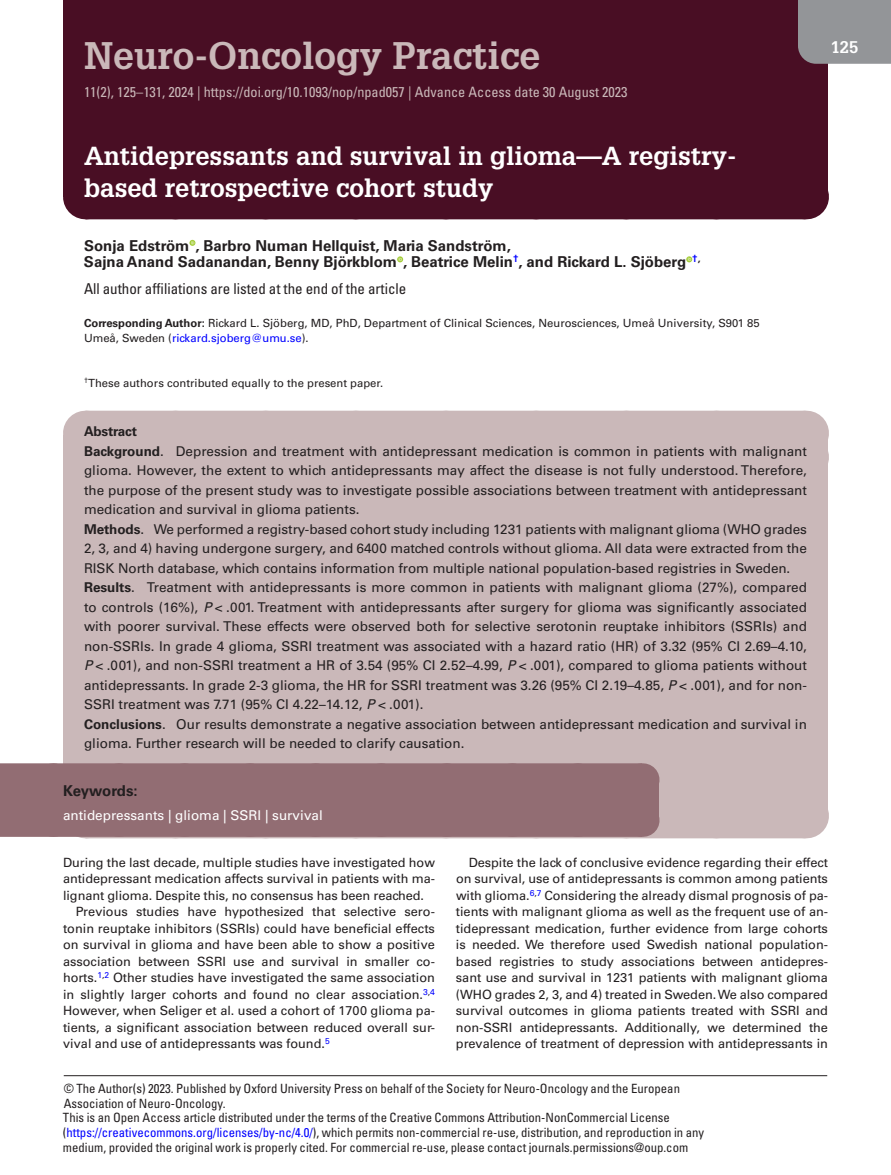
<style>
.page{position:relative;width:891px;height:1175px;background:#fff}
.page>*{position:absolute;margin:0;border:0;box-sizing:border-box;transform-origin:0 0}
.t1{font:700 37.5px "Glypha LT Std";color:#cab8b9}
.t2{font:700 25.5px/31.5px "Glypha LT Std";color:#fff}
.t3{font:700 16.5px "Glypha LT Std";color:#fff}
.t4{font:700 15px/16.5px "Univers LT Std";color:#231f20}
.t5{font:condensed 15px "Univers LT Std";color:#231f20}
.t6{font:condensed 14.25px "Univers LT Std";color:#cab8b9}
.t7{font:13.5px/19.5px "Univers LT Std";color:#231f20}
.t8{font:13.5px "Univers LT Std";color:#fff}
.t9{font:12.75px/16.5px "Univers LT Std";color:#231f20;text-align:justify}
.t10{font:condensed 12.75px/15px "Univers LT Std";color:#231f20}
.t11{font:11.25px/15px "Univers LT Std";color:#231f20}
.s1{font-weight:700}
.s2{color:#00f}
.s3{font-style:italic}
</style>
<div class="page">
<div style="left:63px;top:0;width:765px;height:166px;background:#490e24"></div>
<div style="left:798px;top:0;width:93px;height:64px;background:#939598"></div>
<hr style="left:64px;top:1075px;width:763px;height:1px;background:#231f20">
<div style="left:63px;top:147px;width:765px;height:49px;background:#490e24"></div>
<div style="left:86px;top:174px;width:720px;height:45px;background:#490e24"></div>
<hr style="left:806px;top:174px;width:1px;height:45px;background:#490e24">
<svg style="left:189px;top:240px;width:6px;height:6px"></svg>
<svg style="left:397px;top:256px;width:6px;height:6px"></svg>
<svg style="left:686px;top:256px;width:6px;height:6px"></svg>
<div style="left:86px;top:411px;width:720px;height:45px;background:#cab8b9"></div>
<hr style="left:806px;top:411px;width:1px;height:45px;background:#cab8b9">
<div style="left:63px;top:435px;width:765px;height:87px;background:#cab8b9"></div>
<div style="left:63px;top:519px;width:765px;height:62px;background:#cab8b9"></div>
<div style="left:63px;top:578px;width:765px;height:139px;background:#cab8b9"></div>
<div style="left:63px;top:713px;width:765px;height:99px;background:#cab8b9"></div>
<div style="left:86px;top:793px;width:720px;height:45px;background:#cab8b9"></div>
<hr style="left:806px;top:793px;width:1px;height:45px;background:#cab8b9">
<div style="left:0;top:763px;width:642px;height:33px;background:#926d73"></div>
<div style="left:0;top:797px;width:659px;height:24px;background:#926d73"></div>
<div style="left:0;top:804px;width:642px;height:33px;background:#926d73"></div>
<svg style="left:53px;top:763px;width:607px;height:75px"></svg>
<hr style="left:642px;top:804px;width:1px;height:33px;background:#926d73">
<h1 class="t1" style="left:84px;top:32px;width:458px">Neuro-Oncology Practice</h1>
<p class="t6" style="left:84px;top:83px;width:545px">11(2), 125–131, 2024 | https://doi.org/10.1093/nop/npad057 | Advance Access date 30 August 2023</p>
<p class="t3" style="left:831px;top:37px;width:29px">125</p>
<h2 class="t2" style="left:84px;top:140px;width:654px">Antidepressants and survival in glioma—A registry&shy;based retrospective cohort study</h2>
<p class="t4" style="left:84px;top:237px;width:618px">Sonja Edström , Barbro Numan Hellquist, Maria Sandström,<br>Sajna Anand Sadanandan, Benny Björkblom , Beatrice Melin<sup>†</sup>, and Rickard L. Sjöberg <sup>†</sup><sup>,</sup></p>
<p class="t5" style="left:84px;top:279px;width:324px">All author affiliations are listed at the end of the article</p>
<p class="t11" style="left:84px;top:315px;width:677px"><span class="s1">Corresponding Author:</span> Rickard L. Sjöberg, MD, PhD, Department of Clinical Sciences, Neurosciences, Umeå University, S901 85<br>Umeå, Sweden (<span class="s2">rickard.sjoberg@umu.se</span>).</p>
<p class="t11" style="left:84px;top:375px;width:301px"><sup>†</sup>These authors contributed equally to the present paper.</p>
<p class="t7" style="left:84px;top:422px;width:725px"><span class="s1">Abstract<br>Background</span>. Depression and treatment with antidepressant medication is common in patients with malignant glioma. However, the extent to which antidepressants may affect the disease is not fully understood. Therefore, the purpose of the present study was to investigate possible associations between treatment with antidepressant medication and survival in glioma patients.<br><span class="s1">Methods</span>. We performed a registry-based cohort study including 1231 patients with malignant glioma (WHO grades 2, 3, and 4) having undergone surgery, and 6400 matched controls without glioma. All data were extracted from the RISK North database, which contains information from multiple national population-based registries in Sweden.<br><span class="s1">Results</span>. Treatment with antidepressants is more common in patients with malignant glioma (27%), compared to controls (16%), <span class="s3">P</span> &lt; .001. Treatment with antidepressants after surgery for glioma was significantly associated with poorer survival. These effects were observed both for selective serotonin reuptake inhibitors (SSRIs) and non-SSRIs. In grade 4 glioma, SSRI treatment was associated with a hazard ratio (HR) of 3.32 (95% CI 2.69–4.10, <span class="s3">P</span> &lt; .001), and non-SSRI treatment a HR of 3.54 (95% CI 2.52–4.99, <span class="s3">P</span> &lt; .001), compared to glioma patients without antidepressants. In grade 2-3 glioma, the HR for SSRI treatment was 3.26 (95% CI 2.19–4.85, <span class="s3">P</span> &lt; .001), and for non-SSRI treatment was 7.71 (95% CI 4.22–14.12, <span class="s3">P</span> &lt; .001).<br><span class="s1">Conclusions</span>. Our results demonstrate a negative association between antidepressant medication and survival in glioma. Further research will be needed to clarify causation.</p>
<p class="t4" style="left:63px;top:783px;width:76px">Keywords:</p>
<p class="t8" style="left:63px;top:807px;width:261px">antidepressants | glioma | SSRI | survival</p>
<p class="t9" style="left:63px;top:854px;width:373px">During the last decade, multiple studies have investigated how</p>
<p class="t9" style="left:63px;top:870px;width:373px">antidepressant medication affects survival in patients with ma-</p>
<p class="t9" style="left:63px;top:887px;width:363px">lignant glioma. Despite this, no consensus has been reached.</p>
<p class="t9" style="left:76px;top:903px;width:361px">Previous studies have hypothesized that selective sero-</p>
<p class="t9" style="left:63px;top:920px;width:373px">tonin reuptake inhibitors (SSRIs) could have beneficial effects</p>
<p class="t9" style="left:63px;top:936px;width:373px">on survival in glioma and have been able to show a positive</p>
<p class="t9" style="left:63px;top:953px;width:374px">association between SSRI use and survival in smaller co-</p>
<p class="t9" style="left:63px;top:969px;width:373px">horts.<sup>1</sup><sup>,</sup><sup>2</sup> Other studies have investigated the same association</p>
<p class="t9" style="left:63px;top:986px;width:373px">in slightly larger cohorts and found no clear association.<sup>3</sup><sup>,</sup><sup>4</sup></p>
<p class="t9" style="left:63px;top:1002px;width:374px">However, when Seliger et al. used a cohort of 1700 glioma pa-</p>
<p class="t9" style="left:63px;top:1019px;width:373px">tients, a significant association between reduced overall sur-</p>
<p class="t9" style="left:63px;top:1035px;width:268px">vival and use of antidepressants was found.<sup>5</sup></p>
<p class="t9" style="left:456px;top:854px;width:374px;text-indent:13px">Despite the lack of conclusive evidence regarding their effect on survival, use of antidepressants is common among patients with glioma.<sup>6</sup><sup>,</sup><sup>7</sup> Considering the already dismal prognosis of pa&shy;tients with malignant glioma as well as the frequent use of an&shy;tidepressant medication, further evidence from large cohorts is needed. We therefore used Swedish national population&shy;based registries to study associations between antidepres&shy;sant use and survival in 1231 patients with malignant glioma (WHO grades 2, 3, and 4) treated in Sweden. We also compared survival outcomes in glioma patients treated with SSRI and non-SSRI antidepressants. Additionally, we determined the prevalence of treatment of depression with antidepressants in</p>
<p class="t10" style="left:64px;top:1080px;width:618px">© The Author(s) 2023. Published by Oxford University Press on behalf of the Society for Neuro-Oncology and the European<br>Association of Neuro-Oncology.</p>
<p class="t10" style="left:63px;top:1109px;width:643px">This is an Open Access article distributed under the terms of the Creative Commons Attribution-NonCommercial License (<span class="s2">https://creativecommons.org/licenses/by-nc/4.0/</span>), which permits non-commercial re-use, distribution, and reproduction in any medium, provided the original work is properly cited. For commercial re-use, please contact journals.permissions@oup.com</p>
</div>
